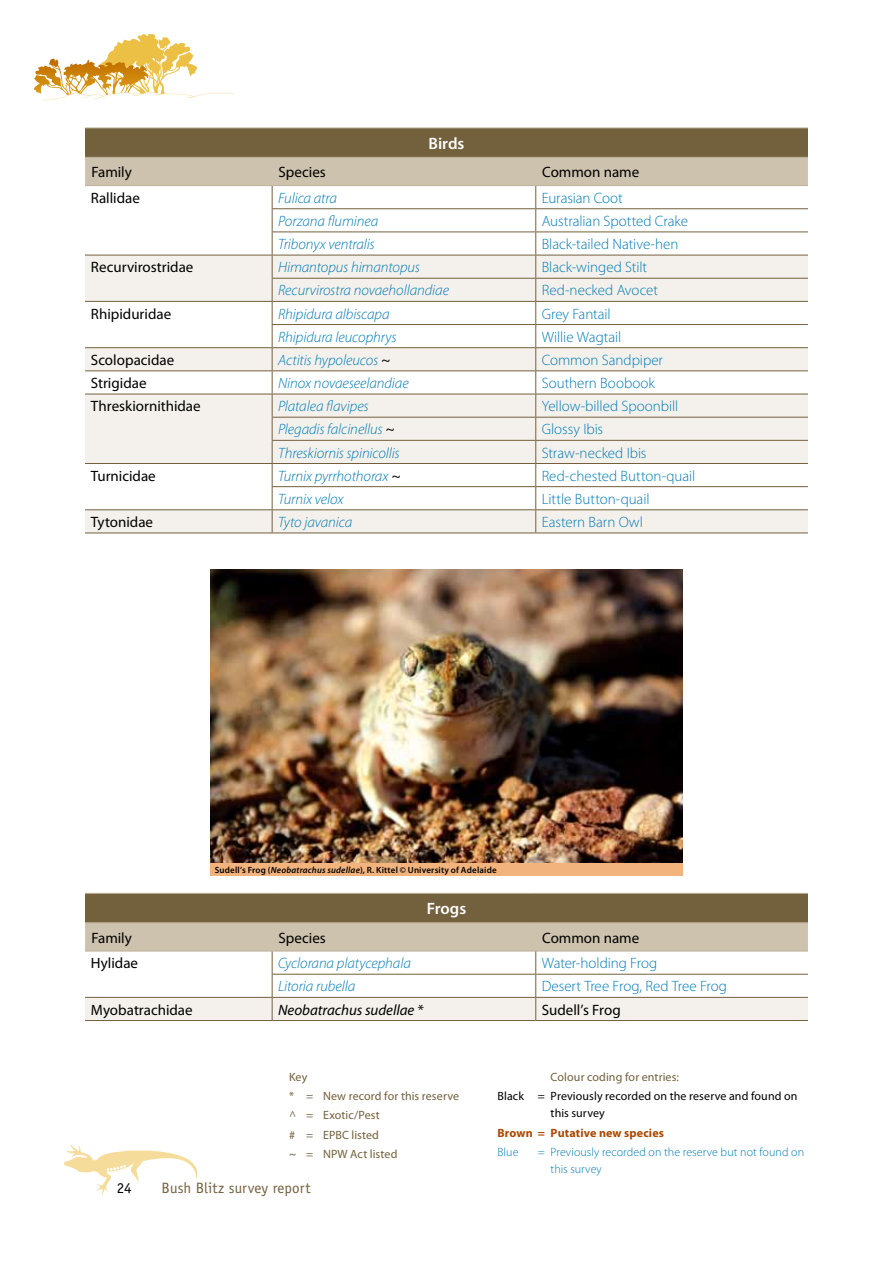
<style>
.page{position:relative;width:893px;height:1263px;background:#fff}
.page>*{position:absolute;margin:0;border:0;box-sizing:border-box;transform-origin:0 0}
.t1{font:600 16.5px "Myriad Pro";color:#fff}
.t2{font:italic 300 15px "Myriad Pro";letter-spacing:-.005em;color:#007ab3}
.t3{font:300 15px "Myriad Pro";letter-spacing:-.005em;color:#007ab3}
.t4{font:15px "Myriad Pro";color:#000}
.t5{font:italic 15px "Myriad Pro";color:#000}
.t6{font:15px "Officina Sans";letter-spacing:.005em;color:#73603d}
.t7{font:15px "Officina Sans";color:#000}
.t8{font:12px/19.4px "Myriad Pro";letter-spacing:.005em;color:#73603d}
.t9{font:300 12px/17.2px "Myriad Pro";letter-spacing:.005em;color:#007ab3}
.t10{font:12px/17.2px "Myriad Pro";letter-spacing:.005em;color:#000}
.t11{font:700 12px "Myriad Pro";letter-spacing:.015em;color:#ab4800}
.t12{font:600 9px "Myriad Pro";letter-spacing:.02em;color:#000}
.s1{font-weight:400;font-style:normal;color:#000}
.s2{font-style:italic}
.s3{font-style:normal}
</style>
<div class="page">
<svg style="left:34px;top:34px;width:200px;height:67px"></svg>
<svg style="left:63px;top:1145px;width:135px;height:50px"></svg>
<img style="left:210px;top:570px;width:472px;height:293px">
<div style="left:210px;top:863px;width:472px;height:13px;background:#f3b37c"></div>
<div style="left:85px;top:128px;width:723px;height:29px;background:#73603d"></div>
<hr style="left:85px;top:128px;width:187px;height:1px;background:#beb199">
<hr style="left:272px;top:128px;width:264px;height:1px;background:#beb199">
<hr style="left:536px;top:128px;width:272px;height:1px;background:#beb199">
<svg style="left:85px;top:158px;width:723px;height:375px"></svg>
<hr style="left:272px;top:509px;width:264px;height:1px;background:#73603d">
<hr style="left:85px;top:157px;width:187px;height:1px;background:#beb199">
<hr style="left:272px;top:157px;width:264px;height:1px;background:#beb199">
<hr style="left:536px;top:157px;width:272px;height:1px;background:#beb199">
<hr style="left:85px;top:533px;width:187px;height:1px;background:#73603d">
<hr style="left:272px;top:533px;width:264px;height:1px;background:#73603d">
<hr style="left:536px;top:533px;width:272px;height:1px;background:#73603d">
<div style="left:85px;top:893px;width:723px;height:30px;background:#73603d"></div>
<svg style="left:85px;top:923px;width:723px;height:97px"></svg>
<hr style="left:85px;top:893px;width:187px;height:1px;background:#beb199">
<hr style="left:272px;top:893px;width:264px;height:1px;background:#beb199">
<hr style="left:536px;top:893px;width:272px;height:1px;background:#beb199">
<hr style="left:85px;top:922px;width:187px;height:1px;background:#beb199">
<hr style="left:272px;top:922px;width:264px;height:1px;background:#beb199">
<hr style="left:536px;top:922px;width:272px;height:1px;background:#beb199">
<hr style="left:85px;top:997px;width:187px;height:1px;background:#73603d">
<hr style="left:272px;top:997px;width:264px;height:1px;background:#73603d">
<hr style="left:536px;top:997px;width:272px;height:1px;background:#73603d">
<hr style="left:85px;top:1020px;width:187px;height:1px;background:#73603d">
<hr style="left:272px;top:1020px;width:264px;height:1px;background:#73603d">
<hr style="left:536px;top:1020px;width:272px;height:1px;background:#73603d">
<p class="t1" style="left:428px;top:133px;width:38px">Birds</p>
<p class="t4" style="left:91px;top:163px;width:42px">Family</p>
<p class="t4" style="left:278px;top:163px;width:49px">Species</p>
<p class="t4" style="left:542px;top:163px;width:99px">Common name</p>
<p class="t4" style="left:91px;top:189px;width:50px">Rallidae</p>
<p class="t2" style="left:278px;top:189px;width:60px">Fulica atra</p>
<p class="t3" style="left:542px;top:189px;width:82px">Eurasian Coot</p>
<p class="t2" style="left:278px;top:212px;width:102px">Porzana fluminea</p>
<p class="t3" style="left:542px;top:212px;width:148px">Australian Spotted Crake</p>
<p class="t2" style="left:278px;top:235px;width:98px">Tribonyx ventralis</p>
<p class="t3" style="left:542px;top:235px;width:138px">Black-tailed Native-hen</p>
<p class="t4" style="left:91px;top:258px;width:104px">Recurvirostridae</p>
<p class="t2" style="left:278px;top:258px;width:143px">Himantopus himantopus</p>
<p class="t3" style="left:542px;top:258px;width:107px">Black-winged Stilt</p>
<p class="t2" style="left:278px;top:281px;width:172px">Recurvirostra novaehollandiae</p>
<p class="t3" style="left:542px;top:281px;width:118px">Red-necked Avocet</p>
<p class="t4" style="left:91px;top:304px;width:82px">Rhipiduridae</p>
<p class="t2" style="left:278px;top:305px;width:113px">Rhipidura albiscapa</p>
<p class="t3" style="left:542px;top:305px;width:71px">Grey Fantail</p>
<p class="t2" style="left:278px;top:328px;width:120px">Rhipidura leucophrys</p>
<p class="t3" style="left:542px;top:328px;width:81px">Willie Wagtail</p>
<p class="t4" style="left:91px;top:351px;width:85px">Scolopacidae</p>
<p class="t2" style="left:278px;top:351px;width:114px">Actitis hypoleucos <span class="s1">~</span></p>
<p class="t3" style="left:542px;top:351px;width:123px">Common Sandpiper</p>
<p class="t4" style="left:91px;top:374px;width:57px">Strigidae</p>
<p class="t2" style="left:278px;top:374px;width:132px">Ninox novaeseelandiae</p>
<p class="t3" style="left:542px;top:374px;width:115px">Southern Boobook</p>
<p class="t4" style="left:91px;top:397px;width:111px">Threskiornithidae</p>
<p class="t2" style="left:278px;top:397px;width:92px">Platalea flavipes</p>
<p class="t3" style="left:542px;top:397px;width:138px">Yellow-billed Spoonbill</p>
<p class="t2" style="left:278px;top:420px;width:118px">Plegadis falcinellus <span class="s1">~</span></p>
<p class="t3" style="left:542px;top:420px;width:63px">Glossy Ibis</p>
<p class="t2" style="left:278px;top:444px;width:123px">Threskiornis spinicollis</p>
<p class="t3" style="left:542px;top:444px;width:106px">Straw-necked Ibis</p>
<p class="t4" style="left:91px;top:466px;width:66px">Turnicidae</p>
<p class="t2" style="left:278px;top:467px;width:124px">Turnix pyrrhothorax <span class="s1">~</span></p>
<p class="t3" style="left:542px;top:467px;width:155px">Red-chested Button-quail</p>
<p class="t2" style="left:278px;top:490px;width:67px">Turnix velox</p>
<p class="t3" style="left:542px;top:490px;width:109px">Little Button-quail</p>
<p class="t4" style="left:91px;top:513px;width:64px">Tytonidae</p>
<p class="t2" style="left:278px;top:513px;width:76px">Tyto javanica</p>
<p class="t3" style="left:542px;top:513px;width:103px">Eastern Barn Owl</p>
<p class="t12" style="left:215px;top:864px;width:283px">Sudell’s Frog (<span class="s2">Neobatrachus sudellae</span>), R. Kittel © University of Adelaide</p>
<p class="t1" style="left:427px;top:898px;width:41px">Frogs</p>
<p class="t4" style="left:91px;top:928px;width:42px">Family</p>
<p class="t4" style="left:278px;top:928px;width:49px">Species</p>
<p class="t4" style="left:542px;top:928px;width:99px">Common name</p>
<p class="t4" style="left:91px;top:954px;width:49px">Hylidae</p>
<p class="t2" style="left:278px;top:954px;width:134px">Cyclorana platycephala</p>
<p class="t3" style="left:542px;top:954px;width:117px">Water-holding Frog</p>
<p class="t2" style="left:278px;top:977px;width:79px">Litoria rubella</p>
<p class="t3" style="left:542px;top:977px;width:187px">Desert Tree Frog, Red Tree Frog</p>
<p class="t4" style="left:91px;top:1000px;width:103px">Myobatrachidae</p>
<p class="t5" style="left:278px;top:1000px;width:147px">Neobatrachus sudellae <span class="s3">*</span></p>
<p class="t4" style="left:542px;top:1000px;width:81px">Sudell’s Frog</p>
<p class="t8" style="left:289px;top:1067px;width:172px">Key<br>* = New record for this reserve ^ = Exotic/Pest<br># = EPBC listed<br>~ = NPW Act listed</p>
<p class="t8" style="left:551px;top:1067px;width:130px">Colour coding for entries:</p>
<p class="t10" style="left:551px;top:1087px;width:248px;text-indent:-53px">Black = Previously recorded on the reserve and found on this survey</p>
<p class="t11" style="left:497px;top:1125px;width:168px">Brown = Putative new species</p>
<p class="t9" style="left:497px;top:1143px;width:22px">Blue</p>
<p class="t9" style="left:551px;top:1143px;width:255px;text-indent:-13px">= Previously recorded on the reserve but not found on this survey</p>
<p class="t7" style="left:117px;top:1179px;width:16px">24</p>
<p class="t6" style="left:162px;top:1179px;width:150px">Bush Blitz survey report</p>
</div>
